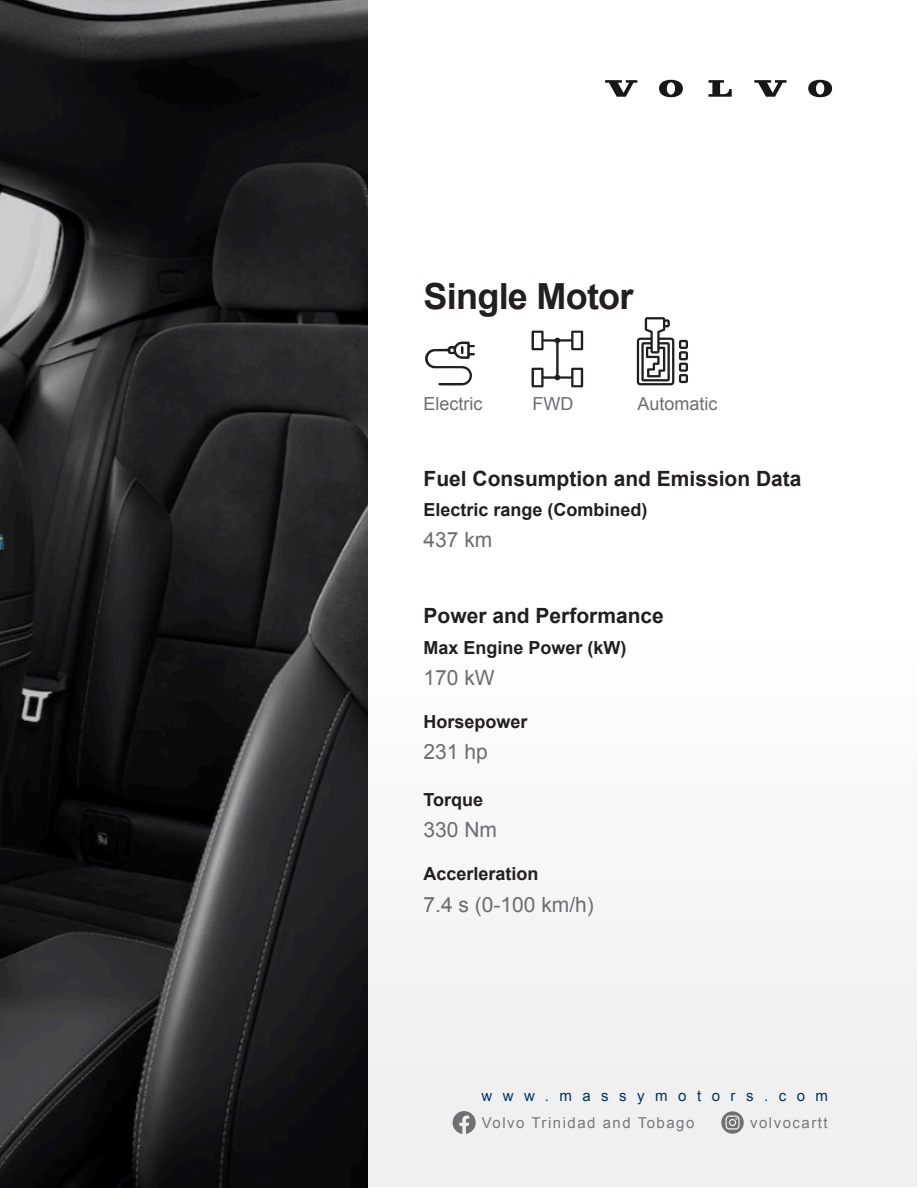
<style>
.page{position:relative;width:918px;height:1188px;background:#fff}
.page>*{position:absolute;margin:0;border:0;box-sizing:border-box;transform-origin:0 0}
.t1{font:700 36px "Arial";letter-spacing:-.02em;color:#231f20}
.t2{font:700 21px "Arial";color:#231f20}
.t3{font:21px "Arial";color:#6c6d70}
.t4{font:700 18px "Arial";color:#231f20}
.t5{font:18px "Arial";color:#6c6d70}
.t6{font:15px "Arial";letter-spacing:.1em;color:#76787b}
.t7{font:15px "Arial";letter-spacing:.7em;color:#003560}
</style>
<div class="page">
<div style="left:0;top:1px;width:916px;height:1186px;background:linear-gradient(to bottom,#fff,#f2f2f2)"></div>
<svg style="left:453px;top:1111px;width:23px;height:23px"></svg>
<svg style="left:721px;top:1111px;width:23px;height:23px"></svg>
<svg style="left:605px;top:80px;width:227px;height:17px"></svg>
<img style="left:0;top:0;width:367px;height:1188px">
<svg style="left:425px;top:341px;width:50px;height:44px"></svg>
<svg style="left:532px;top:331px;width:51px;height:56px"></svg>
<svg style="left:637px;top:317px;width:51px;height:68px"></svg>
<h1 class="t1" style="left:424px;top:273px;width:212px">Single Motor</h1>
<p class="t5" style="left:424px;top:392px;width:61px">Electric</p>
<p class="t5" style="left:533px;top:392px;width:42px">FWD</p>
<p class="t5" style="left:638px;top:392px;width:82px">Automatic</p>
<p class="t2" style="left:424px;top:464px;width:380px">Fuel Consumption and Emission Data</p>
<p class="t4" style="left:424px;top:498px;width:226px">Electric range (Combined)</p>
<p class="t3" style="left:424px;top:526px;width:70px">437 km</p>
<p class="t2" style="left:424px;top:602px;width:242px">Power and Performance</p>
<p class="t4" style="left:424px;top:635px;width:205px">Max Engine Power (kW)</p>
<p class="t3" style="left:424px;top:664px;width:73px">170 kW</p>
<p class="t4" style="left:424px;top:710px;width:106px">Horsepower</p>
<p class="t3" style="left:424px;top:738px;width:66px">231 hp</p>
<p class="t4" style="left:424px;top:788px;width:61px">Torque</p>
<p class="t3" style="left:424px;top:816px;width:75px">330 Nm</p>
<p class="t4" style="left:424px;top:862px;width:117px">Accerleration</p>
<p class="t3" style="left:424px;top:890px;width:172px">7.4 s (0-100 km/h)</p>
<p class="t7" style="left:482px;top:1086px;width:348px">www.massymotors.com</p>
<p class="t6" style="left:482px;top:1113px;width:214px">Volvo Trinidad and Tobago</p>
<p class="t6" style="left:750px;top:1113px;width:79px">volvocartt</p>
</div>
